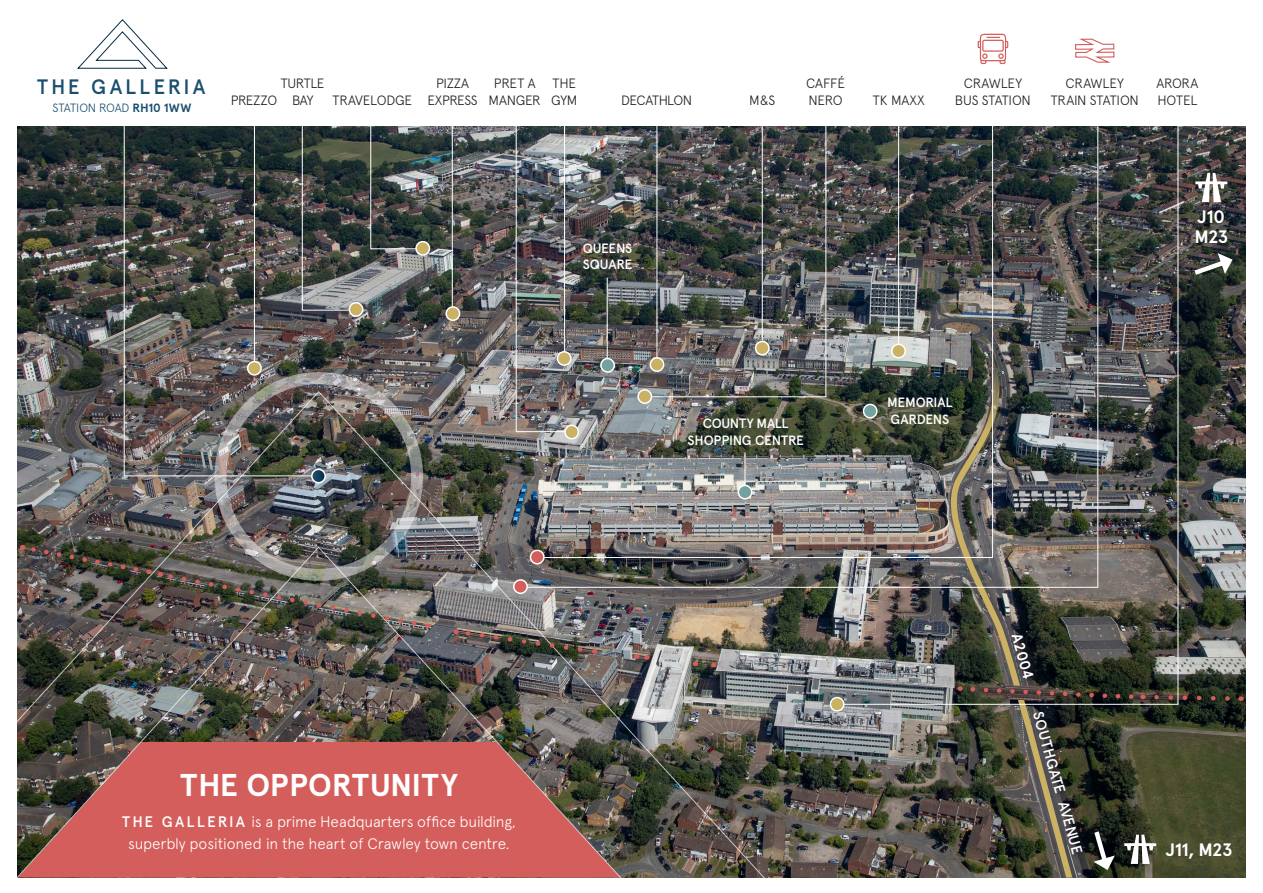
<style>
.page{position:relative;width:1263px;height:893px;background:#fff}
.page>*{position:absolute;margin:0;border:0;box-sizing:border-box;transform-origin:0 0}
.Headings{font:700 31.5px "Apercu";letter-spacing:.005em;color:#fff}
.Headings-2{font:500 20.85px "Apercu";letter-spacing:.135em;color:#1a4e6e}
.Body_copy{font:700 18px/19.8px "Apercu";letter-spacing:-.03em;color:#fff}
.Body_copy-2{font:300 15.3px/21.9px "Apercu";letter-spacing:-.015em;color:#fff;text-align:center}
.t1{font:500 15px "Apercu";color:#fff}
.t2{font:700 15px "Apercu";color:#fff}
.Body_copy-3{font:300 13.5px/16.5px "Apercu";letter-spacing:-.025em;color:#231f20}
.Body_copy-4{font:500 13.5px "Apercu";letter-spacing:-.02em;color:#fff}
.Body_copy-5{font:300 13.5px "Apercu";letter-spacing:-.005em;color:#231f20}
.Body_copy-6{font:300 13.5px "Apercu";letter-spacing:-.045em;color:#231f20}
.Headings-3{font:300 12px "Apercu";letter-spacing:-.02em;color:#1a4e6e}
.s1{font-weight:700}
.s2{font-weight:500}
</style>
<div class="page">
<img style="left:17px;top:127px;width:1229px;height:751px">
<img style="left:17px;top:391px;width:899px;height:487px">
<img style="left:123px;top:126px;width:196px;height:351px">
<svg style="left:312px;top:469px;width:13px;height:14px"></svg>
<div style="left:311px;top:469px;width:15px;height:14px;border:2px solid #fff;border-radius:50%"></div>
<svg style="left:515px;top:126px;width:3px;height:306px"></svg>
<svg style="left:1124px;top:835px;width:32px;height:29px"></svg>
<img style="left:836px;top:126px;width:343px;height:579px">
<div style="left:830px;top:697px;width:14px;height:14px;background:#cbb164;border-radius:50%"></div>
<div style="left:830px;top:697px;width:14px;height:15px;border:2px solid #fff;border-radius:50%"></div>
<img style="left:518px;top:126px;width:580px;height:462px">
<div style="left:514px;top:580px;width:13px;height:13px;background:#d45e5c;border-radius:50%"></div>
<div style="left:513px;top:579px;width:15px;height:15px;border:2px solid #fff;border-radius:50%"></div>
<img style="left:370px;top:126px;width:54px;height:124px">
<img style="left:302px;top:126px;width:53px;height:185px">
<svg style="left:448px;top:126px;width:5px;height:181px"></svg>
<div style="left:416px;top:242px;width:13px;height:13px;background:#cbb164;border-radius:50%"></div>
<div style="left:415px;top:241px;width:15px;height:15px;border:2px solid #fff;border-radius:50%"></div>
<div style="left:349px;top:303px;width:14px;height:13px;background:#cbb164;border-radius:50%"></div>
<div style="left:349px;top:302px;width:14px;height:15px;border:2px solid #fff;border-radius:50%"></div>
<div style="left:446px;top:307px;width:14px;height:13px;background:#cbb164;border-radius:50%"></div>
<div style="left:445px;top:306px;width:15px;height:15px;border:2px solid #fff;border-radius:50%"></div>
<div style="left:863px;top:404px;width:14px;height:14px;background:#73a1a0;border-radius:50%"></div>
<div style="left:863px;top:404px;width:15px;height:15px;border:2px solid #fff;border-radius:50%"></div>
<svg style="left:254px;top:126px;width:4px;height:236px"></svg>
<div style="left:248px;top:362px;width:13px;height:13px;background:#cbb164;border-radius:50%"></div>
<div style="left:247px;top:361px;width:15px;height:15px;border:2px solid #fff;border-radius:50%"></div>
<hr style="left:745px;top:452px;width:1px;height:41px;background:#fff">
<div style="left:738px;top:485px;width:14px;height:14px;background:#73a1a0;border-radius:50%"></div>
<div style="left:738px;top:485px;width:14px;height:15px;border:2px solid #fff;border-radius:50%"></div>
<svg style="left:1091px;top:826px;width:24px;height:44px"></svg>
<svg style="left:1189px;top:253px;width:43px;height:25px"></svg>
<svg style="left:1195px;top:173px;width:32px;height:29px"></svg>
<svg style="left:978px;top:34px;width:30px;height:30px"></svg>
<svg style="left:1075px;top:38px;width:40px;height:25px"></svg>
<div style="left:530px;top:550px;width:14px;height:14px;background:#d45e5c;border-radius:50%"></div>
<div style="left:530px;top:550px;width:15px;height:14px;border:2px solid #fff;border-radius:50%"></div>
<img style="left:647px;top:126px;width:180px;height:272px">
<div style="left:638px;top:390px;width:13px;height:13px;background:#cbb164;border-radius:50%"></div>
<div style="left:637px;top:389px;width:15px;height:15px;border:2px solid #fff;border-radius:50%"></div>
<svg style="left:897px;top:126px;width:2px;height:218px"></svg>
<div style="left:892px;top:344px;width:13px;height:14px;background:#cbb164;border-radius:50%"></div>
<div style="left:891px;top:344px;width:15px;height:14px;border:2px solid #fff;border-radius:50%"></div>
<div style="left:650px;top:358px;width:14px;height:13px;background:#cbb164;border-radius:50%"></div>
<div style="left:649px;top:357px;width:15px;height:15px;border:2px solid #fff;border-radius:50%"></div>
<svg style="left:77px;top:19px;width:91px;height:50px"></svg>
<div style="left:1031px;top:711px;width:59px;height:151px;background:#231f20;opacity:.75"></div>
<svg style="left:1010px;top:634px;width:31px;height:50px;background:#353532"></svg>
<img style="left:160px;top:570px;width:259px;height:59px">
<svg style="left:968px;top:684px;width:175px;height:18px;background:#423930"></svg>
<svg style="left:1152px;top:693px;width:90px;height:10px"></svg>
<svg style="left:690px;top:659px;width:24px;height:10px"></svg>
<svg style="left:631px;top:651px;width:16px;height:11px"></svg>
<img style="left:455px;top:627px;width:130px;height:27px">
<img style="left:22px;top:543px;width:119px;height:32px">
<p class="Headings-2" style="left:37px;top:74px;width:170px">THE GALLERIA</p>
<p class="Headings-3" style="left:53px;top:100px;width:141px">STATION ROAD <span class="s1">RH10 1WW</span></p>
<p class="Body_copy-3" style="left:806px;top:75px;width:40px">CAFFÉ</p>
<p class="Body_copy-5" style="left:964px;top:76px;width:60px">CRAWLEY</p>
<p class="Body_copy-3" style="left:955px;top:92px;width:77px">BUS STATION</p>
<p class="Body_copy-5" style="left:1065px;top:76px;width:60px">CRAWLEY</p>
<p class="Body_copy-3" style="left:1051px;top:92px;width:90px">TRAIN STATION</p>
<p class="Body_copy-3" style="left:489px;top:75px;width:54px;text-align:center">PRET A<br>MANGER</p>
<p class="Body_copy-3" style="left:1156px;top:75px;width:43px">ARORA</p>
<p class="Body_copy-3" style="left:281px;top:75px;width:45px">TURTLE</p>
<p class="Body_copy-3" style="left:292px;top:92px;width:23px">BAY</p>
<p class="Body_copy-3" style="left:436px;top:75px;width:34px">PIZZA</p>
<p class="Body_copy-3" style="left:427px;top:92px;width:52px">EXPRESS</p>
<p class="Body_copy-6" style="left:621px;top:92px;width:73px">DECATHLON</p>
<p class="Body_copy-3" style="left:551px;top:75px;width:28px">THE<br>GYM</p>
<p class="Body_copy-3" style="left:231px;top:92px;width:48px">PREZZO</p>
<p class="Body_copy-3" style="left:809px;top:92px;width:35px">NERO</p>
<p class="Body_copy-3" style="left:873px;top:92px;width:53px">TK MAXX</p>
<p class="Body_copy-3" style="left:332px;top:92px;width:81px">TRAVELODGE</p>
<p class="Body_copy-3" style="left:749px;top:92px;width:28px">M&amp;S</p>
<p class="Body_copy-3" style="left:1157px;top:92px;width:41px">HOTEL</p>
<p class="Body_copy-4" style="left:583px;top:240px;width:51px">QUEENS</p>
<p class="Body_copy-4" style="left:583px;top:257px;width:51px">SQUARE</p>
<p class="Body_copy" style="left:1194px;top:207px;width:36px">J10<br>M23</p>
<p class="Body_copy-4" style="left:887px;top:394px;width:67px">MEMORIAL</p>
<p class="Body_copy-4" style="left:703px;top:415px;width:87px">COUNTY MALL</p>
<p class="Body_copy-4" style="left:891px;top:411px;width:60px">GARDENS</p>
<p class="Body_copy-4" style="left:688px;top:432px;width:118px">SHOPPING CENTRE</p>
<p class="t2" style="left:1025px;top:631px;width:48px;rotate:74deg">A2004</p>
<p class="Headings" style="left:181px;top:766px;width:279px">THE OPPORTUNITY</p>
<p class="Body_copy-2" style="left:122px;top:811px;width:395px"><span class="s2">THE G AL L ERIA</span> is a prime Headquarters office building, superbly positioned in the heart of Crawley town centre.</p>
<p class="t1" style="left:1046px;top:709px;width:149px;rotate:74deg">SOUTHGATE AVENUE</p>
<p class="Body_copy" style="left:1166px;top:840px;width:68px">J11, M23</p>
</div>
